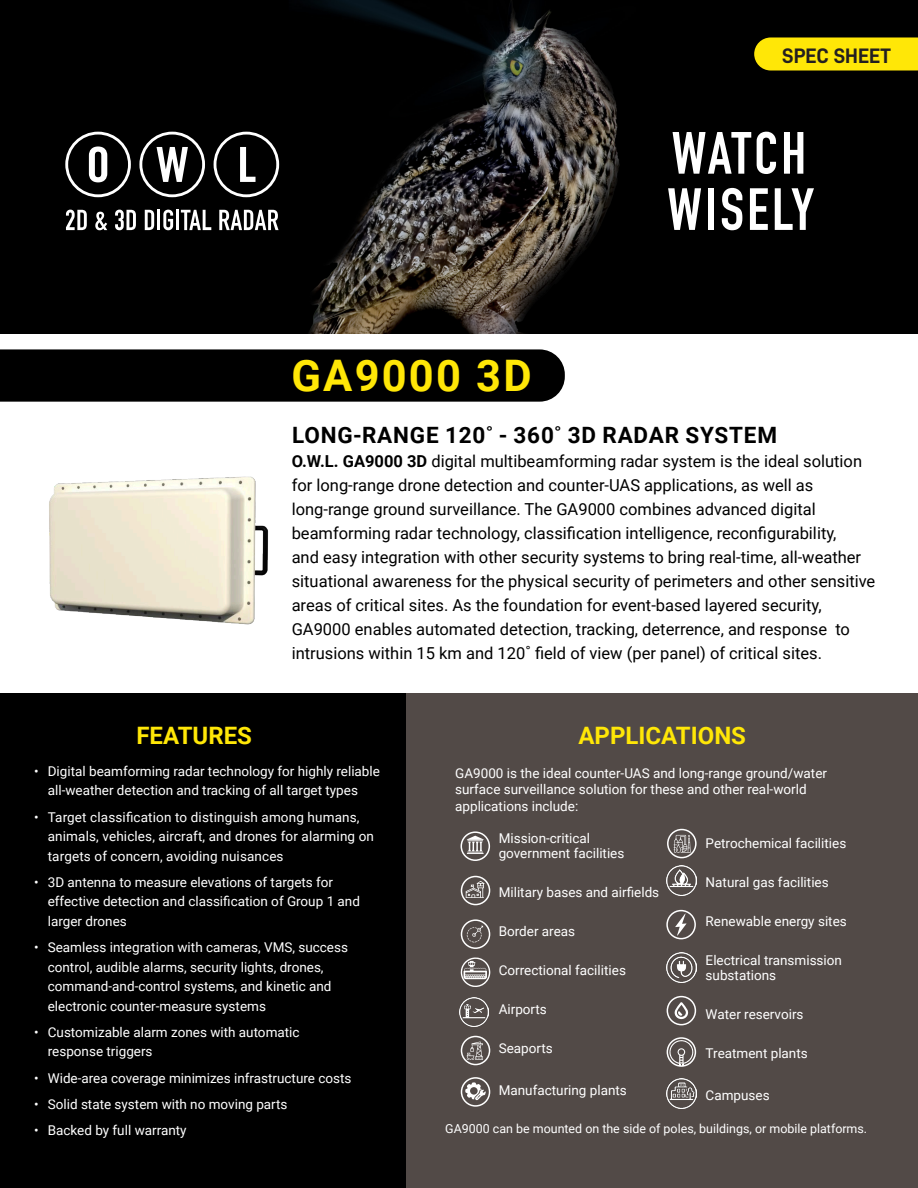
<style>
.page{position:relative;width:918px;height:1188px;background:#fff}
.page>*{position:absolute;margin:0;border:0;box-sizing:border-box;transform-origin:0 0}
.t1{font:700 43.5px "Roboto";letter-spacing:.05em;color:#ffe707}
.t2{font:700 24px "Roboto";color:#ffe707}
.Body_Subheader{font:700 22.5px "Roboto";letter-spacing:.035em;color:#000}
.Document_Type{font:21px "D DIN PRO Bold";color:#231f20}
.Body_Subheader-2{font:16.5px/24px "Roboto";color:#000}
.t3{font:13.5px/19.5px "Roboto";color:#fff}
.t4{font:12.45px "Roboto";color:#fff}
.s1{font-weight:700}
</style>
<div class="page">
<div style="left:0;top:0;width:918px;height:333px;background:#000"></div>
<svg style="left:754px;top:37px;width:164px;height:34px;background:#f1db06"></svg>
<div style="left:0;top:693px;width:406px;height:495px;background:#000"></div>
<div style="left:406px;top:693px;width:512px;height:495px;background:#524a47"></div>
<img style="left:667px;top:865px;width:29px;height:30px">
<img style="left:459px;top:997px;width:30px;height:30px">
<div style="left:0;top:349px;width:565px;height:53px;background:#000"></div>
<img style="left:49px;top:476px;width:219px;height:149px">
<img style="left:255px;top:0;width:365px;height:333px">
<img style="left:666px;top:953px;width:30px;height:30px">
<div style="left:667px;top:996px;width:29px;height:29px;border:2px solid #fff;border-radius:50%"></div>
<svg style="left:674px;top:1002px;width:15px;height:17px"></svg>
<div style="left:667px;top:1037px;width:29px;height:30px;border:2px solid #fff;border-radius:50%"></div>
<svg style="left:669px;top:1040px;width:24px;height:26px"></svg>
<img style="left:667px;top:1079px;width:29px;height:29px">
<div style="left:666px;top:910px;width:30px;height:29px;border:2px solid #fff;border-radius:50%"></div>
<svg style="left:675px;top:914px;width:11px;height:22px"></svg>
<svg style="left:460px;top:957px;width:30px;height:30px"></svg>
<svg style="left:466px;top:881px;width:19px;height:17px"></svg>
<div style="left:461px;top:876px;width:29px;height:29px;border:2px solid #fff;border-radius:50%"></div>
<svg style="left:467px;top:926px;width:16px;height:17px"></svg>
<div style="left:461px;top:919px;width:29px;height:30px;border:2px solid #fff;border-radius:50%"></div>
<svg style="left:467px;top:1042px;width:16px;height:18px"></svg>
<div style="left:461px;top:1036px;width:29px;height:29px;border:2px solid #fff;border-radius:50%"></div>
<div style="left:461px;top:1077px;width:29px;height:30px;border:2px solid #fff;border-radius:50%"></div>
<svg style="left:465px;top:1082px;width:21px;height:18px"></svg>
<svg style="left:674px;top:835px;width:17px;height:18px"></svg>
<div style="left:667px;top:829px;width:30px;height:29px;border:2px solid #fff;border-radius:50%"></div>
<svg style="left:467px;top:836px;width:17px;height:18px"></svg>
<div style="left:461px;top:831px;width:29px;height:30px;border:2px solid #fff;border-radius:50%"></div>
<svg style="left:673px;top:132px;width:78px;height:42px"></svg>
<svg style="left:757px;top:132px;width:19px;height:42px"></svg>
<svg style="left:784px;top:132px;width:19px;height:42px"></svg>
<svg style="left:668px;top:188px;width:33px;height:42px"></svg>
<div style="left:708px;top:188px;width:6px;height:42px;background:#fff"></div>
<svg style="left:722px;top:188px;width:20px;height:42px"></svg>
<svg style="left:750px;top:188px;width:18px;height:42px"></svg>
<svg style="left:775px;top:188px;width:39px;height:42px"></svg>
<svg style="left:65px;top:132px;width:66px;height:65px"></svg>
<svg style="left:139px;top:132px;width:66px;height:65px"></svg>
<svg style="left:214px;top:132px;width:65px;height:65px"></svg>
<svg style="left:66px;top:210px;width:21px;height:20px"></svg>
<svg style="left:95px;top:212px;width:12px;height:18px"></svg>
<svg style="left:115px;top:210px;width:21px;height:20px"></svg>
<svg style="left:145px;top:210px;width:9px;height:20px"></svg>
<hr style="left:157px;top:210px;width:3px;height:20px;background:#fff">
<svg style="left:163px;top:210px;width:10px;height:20px"></svg>
<hr style="left:176px;top:210px;width:3px;height:20px;background:#fff">
<svg style="left:181px;top:210px;width:30px;height:20px"></svg>
<svg style="left:219px;top:210px;width:60px;height:20px"></svg>
<p class="Document_Type" style="left:782px;top:44px;width:110px">SPEC SHEET</p>
<p class="t1" style="left:291px;top:345px;width:242px">GA9000 3D</p>
<p class="Body_Subheader" style="left:292px;top:419px;width:487px">LONG-RANGE 120˚ - 360˚ 3D RADAR SYSTEM</p>
<p class="Body_Subheader-2" style="left:292px;top:448px;width:585px"><span class="s1">O.W.L. GA9000 3D</span> digital multibeamforming radar system is the ideal solution for long-range drone detection and counter-UAS applications, as well as long-range ground surveillance. The GA9000 combines advanced digital beamforming radar technology, classification intelligence, reconfigurability,<br>and easy integration with other security systems to bring real-time, all-weather situational awareness for the physical security of perimeters and other sensitive areas of critical sites. As the foundation for event-based layered security, GA9000 enables automated detection, tracking, deterrence, and response to intrusions within 15 km and 120˚ field of view (per panel) of critical sites.</p>
<p class="t2" style="left:136px;top:719px;width:117px">FEATURES</p>
<p class="t3" style="left:48px;top:761px;width:334px;text-indent:-14px">• Digital beamforming radar technology for highly reliable all-weather detection and tracking of all target types</p>
<p class="t3" style="left:48px;top:807px;width:328px;text-indent:-14px">• Target classification to distinguish among humans, animals, vehicles, aircraft, and drones for alarming on targets of concern, avoiding nuisances</p>
<p class="t3" style="left:48px;top:872px;width:314px;text-indent:-14px">• 3D antenna to measure elevations of targets for effective detection and classification of Group 1 and larger drones</p>
<p class="t3" style="left:48px;top:937px;width:302px;text-indent:-14px">• Seamless integration with cameras, VMS, success control, audible alarms, security lights, drones, command-and-control systems, and kinetic and electronic counter-measure systems</p>
<p class="t3" style="left:48px;top:1022px;width:253px;text-indent:-14px">• Customizable alarm zones with automatic response triggers</p>
<p class="t3" style="left:34px;top:1068px;width:319px">• Wide-area coverage minimizes infrastructure costs</p>
<p class="t3" style="left:34px;top:1094px;width:255px">• Solid state system with no moving parts</p>
<p class="t3" style="left:34px;top:1120px;width:154px">• Backed by full warranty</p>
<p class="t2" style="left:578px;top:719px;width:169px">APPLICATIONS</p>
<p class="t3" style="left:455px;top:765px;width:373px;line-height:16.2px">GA9000 is the ideal counter-UAS and long-range ground/water surface surveillance solution for these and other real-world applications include:</p>
<p class="t3" style="left:499px;top:831px;width:127px;line-height:15px">Mission-critical government facilities</p>
<p class="t3" style="left:499px;top:882px;width:162px">Military bases and airfields</p>
<p class="t3" style="left:499px;top:921px;width:78px">Border areas</p>
<p class="t3" style="left:499px;top:960px;width:129px">Correctional facilities</p>
<p class="t3" style="left:499px;top:999px;width:50px">Airports</p>
<p class="t3" style="left:499px;top:1038px;width:56px">Seaports</p>
<p class="t3" style="left:499px;top:1080px;width:130px">Manufacturing plants</p>
<p class="t3" style="left:706px;top:833px;width:142px">Petrochemical facilities</p>
<p class="t3" style="left:706px;top:872px;width:125px">Natural gas facilities</p>
<p class="t3" style="left:706px;top:911px;width:143px">Renewable energy sites</p>
<p class="t3" style="left:706px;top:952px;width:138px;line-height:15px">Electrical transmission substations</p>
<p class="t3" style="left:706px;top:1004px;width:99px">Water reservoirs</p>
<p class="t3" style="left:706px;top:1043px;width:104px">Treatment plants</p>
<p class="t3" style="left:706px;top:1085px;width:66px">Campuses</p>
<p class="t4" style="left:445px;top:1119px;width:423px">GA9000 can be mounted on the side of poles, buildings, or mobile platforms.</p>
</div>
